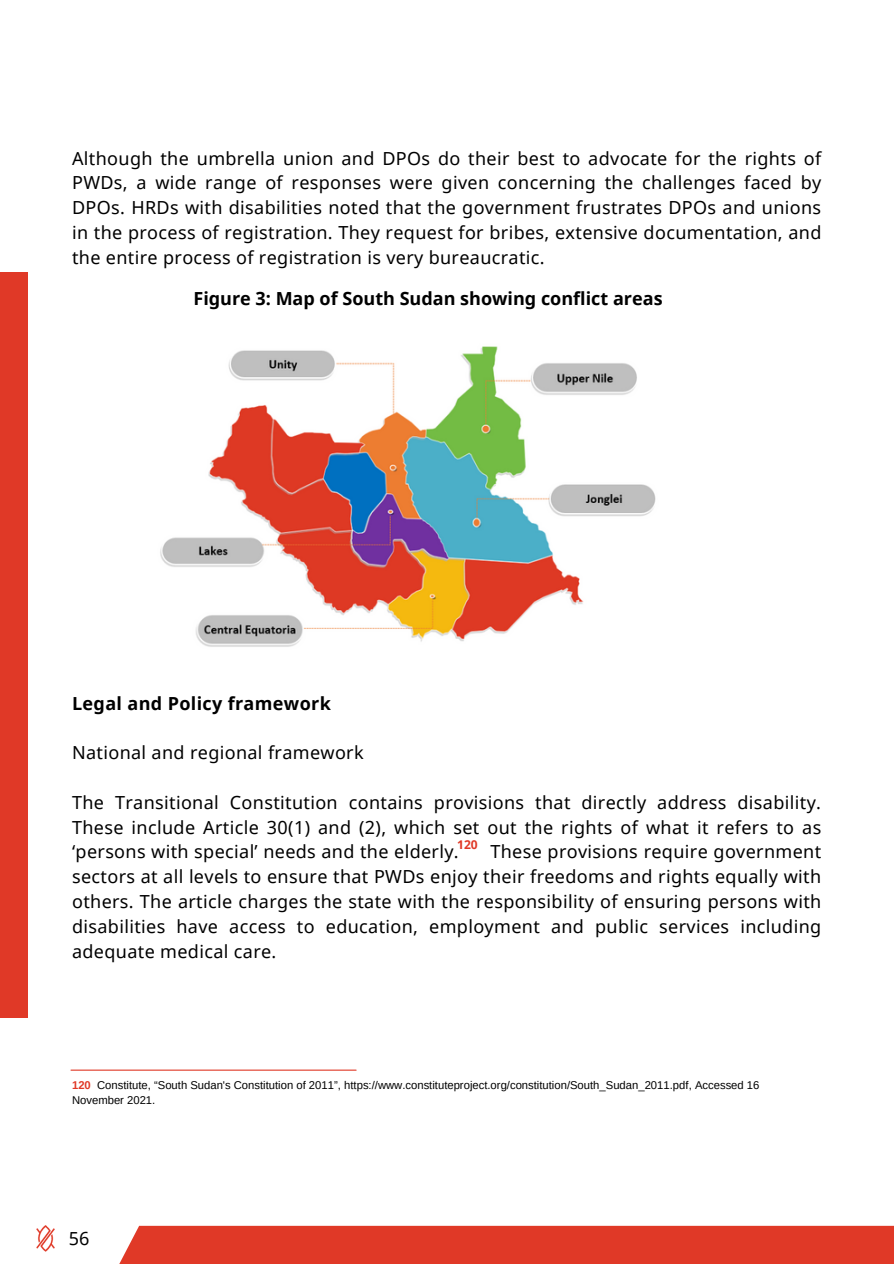
<style>
.page{position:relative;width:894px;height:1264px;background:#fff}
.page>*{position:absolute;margin:0;border:0;box-sizing:border-box;transform-origin:0 0}
.t1{font:18px/24.8px "Noto Sans";letter-spacing:.02em;color:#000;text-align:justify}
.t2{font:700 18px "Noto Sans";color:#000}
.t3{font:700 18px "Noto Sans";letter-spacing:.02em;color:#000}
.t4{font:700 12px "Noto Sans";color:#e03927}
.t5{font:11.25px/15px "Arimo";color:#000}
.s1{font-weight:700;color:#e03927}
</style>
<div class="page">
<div style="left:0;top:272px;width:27px;height:746px;background:#e03927"></div>
<hr style="left:71px;top:1069px;width:285px;height:1px;background:#e03927">
<img style="left:36px;top:1225px;width:18px;height:26px">
<img style="left:160px;top:346px;width:496px;height:301px">
<div style="left:120px;top:1225px;width:773px;height:38px;background:#e03927"></div>
<p class="t1" style="left:72px;top:145px;width:750px">Although the umbrella union and DPOs do their best to advocate for the rights of PWDs, a wide range of responses were given concerning the challenges faced by DPOs. HRDs with disabilities noted that the government frustrates DPOs and unions in the process of registration. They request for bribes, extensive documentation, and the entire process of registration is very bureaucratic.</p>
<p class="t2" style="left:193px;top:286px;width:470px">Figure 3: Map of South Sudan showing conflict areas</p>
<p class="t3" style="left:72px;top:690px;width:260px">Legal and Policy framework</p>
<p class="t1" style="left:72px;top:740px;width:293px">National and regional framework</p>
<p class="t1" style="left:72px;top:789px;width:750px">The Transitional Constitution contains provisions that directly address disability.<br>These include Article 30(1) and (2), which set out the rights of what it refers to as ‘persons with special’ needs and the elderly.</p>
<p class="t4" style="left:457px;top:835px;width:22px">120</p>
<p class="t1" style="left:72px;top:839px;width:750px;text-indent:418px">These provisions require government sectors at all levels to ensure that PWDs enjoy their freedoms and rights equally with others. The article charges the state with the responsibility of ensuring persons with disabilities have access to education, employment and public services including adequate medical care.</p>
<p class="t5" style="left:72px;top:1077px;width:688px"><span class="s1">120</span> Constitute, “South Sudan's Constitution of 2011”, https://www.constituteproject.org/constitution/South_Sudan_2011.pdf, Accessed 16<br>November 2021.</p>
<p class="t1" style="left:69px;top:1225px;width:22px">56</p>
</div>
